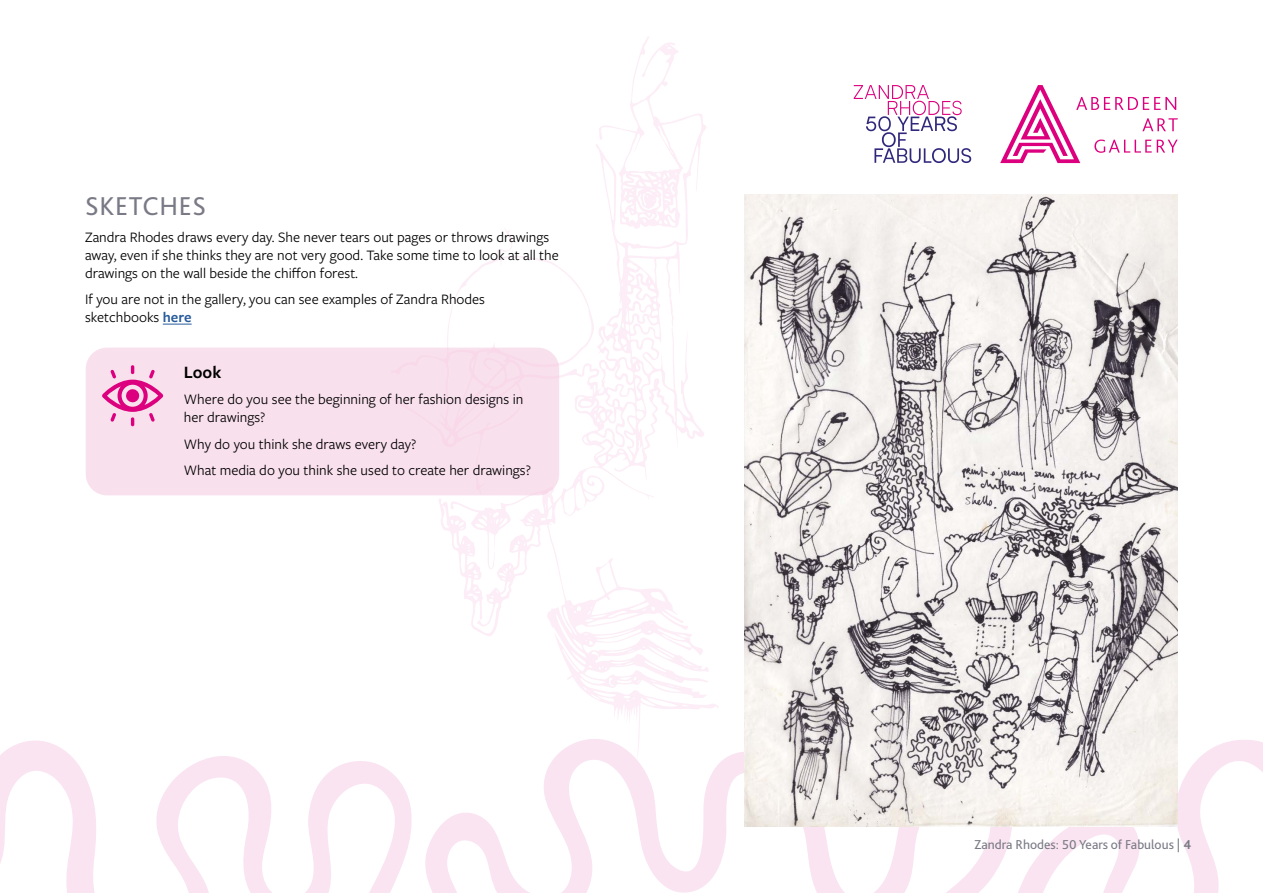
<style>
.page{position:relative;width:1263px;height:893px;background:#fff}
.page>*{position:absolute;margin:0;border:0;box-sizing:border-box;transform-origin:0 0}
._1__Title{font:27px "Bliss Pro";letter-spacing:.025em;color:#797a85}
._3__body{font:600 18px "Freight Sans Pro";color:#000}
._3__body-2{font:15px/18px "Freight Sans Pro";color:#000}
.t1{font:13.5px "Bliss Pro";color:#797a85}
.s1{font-weight:600;color:#275b9b}
.s2{font-weight:700}
</style>
<div class="page">
<svg style="left:0;top:740px;width:1263px;height:153px"></svg>
<svg style="left:1000px;top:85px;width:178px;height:78px"></svg>
<svg style="left:854px;top:85px;width:117px;height:78px"></svg>
<svg style="left:391px;top:37px;width:328px;height:724px"></svg>
<svg style="left:163px;top:324px;width:29px;height:1px"></svg>
<div style="left:86px;top:348px;width:473px;height:147px;background:#f9e0ed;border-radius:21px"></div>
<svg style="left:102px;top:365px;width:61px;height:61px"></svg>
<img style="left:744px;top:195px;width:434px;height:631px">
<p class="_1__Title" style="left:85px;top:189px;width:123px">SKETCHES</p>
<p class="_3__body-2" style="left:85px;top:227px;width:475px">Zandra Rhodes draws every day. She never tears out pages or throws drawings away, even if she thinks they are not very good. Take some time to look at all the drawings on the wall beside the chiffon forest.</p>
<p class="_3__body-2" style="left:85px;top:290px;width:402px">If you are not in the gallery, you can see examples of Zandra Rhodes sketchbooks <span class="s1">here</span></p>
<p class="_3__body" style="left:184px;top:360px;width:39px">Look</p>
<p class="_3__body-2" style="left:184px;top:390px;width:341px">Where do you see the beginning of her fashion designs in her drawings?</p>
<p class="_3__body-2" style="left:184px;top:434px;width:234px">Why do you think she draws every day?</p>
<p class="_3__body-2" style="left:184px;top:461px;width:349px">What media do you think she used to create her drawings?</p>
<p class="t1" style="left:974px;top:836px;width:219px">Zandra Rhodes: 50 Years of Fabulous | <span class="s2">4</span></p>
</div>
